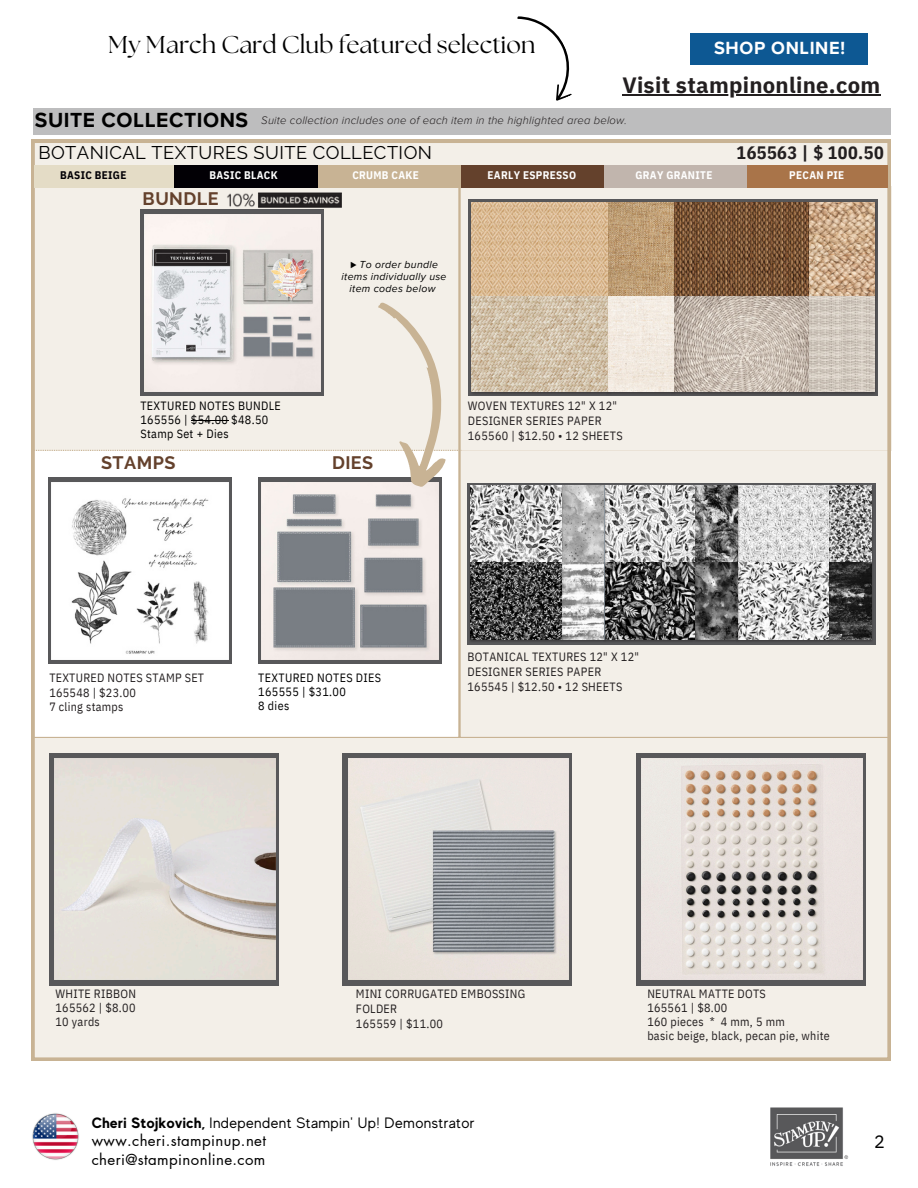
<style>
.page{position:relative;width:918px;height:1188px;background:#fff}
.page>*{position:absolute;margin:0;border:0;box-sizing:border-box;transform-origin:0 0}
.t1{font:24.3px "The Seasons";color:#000}
.t2{font:700 22.05px "IBM Plex Sans";letter-spacing:.015em;color:#231f20}
.t3{font:700 21px "Proxima Nova";letter-spacing:.025em;color:#000}
.t4{font:18.3px "Raleway";letter-spacing:.025em;color:#000}
.t5{font:700 18.15px "Proxima Nova";letter-spacing:.035em;color:#fff}
.t6{font:700 18px "Raleway";letter-spacing:.025em;color:#64412c}
.t7{font:700 18px "IBM Plex Sans Cond";letter-spacing:.025em;color:#231f20}
.t8{font:18px "IBM Plex Sans";color:#000}
.t9{font:15px "MADE Evolve Sans";letter-spacing:.025em;color:#000}
.t10{font:15px "Futura LT Pro";letter-spacing:.025em;color:#000}
.t11{font:12px/15px "IBM Plex Sans Cond";letter-spacing:.025em;color:#231f20}
.t12{font:12px "IBM Plex Sans Cond";letter-spacing:.03em;color:#000}
.t13{font:italic 300 11.25px "Proxima Nova";letter-spacing:.02em;color:#231f20}
.t14{font:700 10.95px "IBM Plex Sans Cond";letter-spacing:.03em;color:#fff}
.t15{font:700 10.95px "IBM Plex Sans Cond";letter-spacing:.03em;color:#020005}
.t16{font:italic 10.5px/12.3px "Proxima Nova";letter-spacing:.03em;color:#000;text-align:center}
.s1{font-weight:700}
</style>
<div class="page">
<div style="left:31px;top:140px;width:860px;height:921px;background:#f3efe8"></div>
<div style="left:33px;top:108px;width:858px;height:27px;background:#bdbdbe"></div>
<svg style="left:31px;top:186px;width:860px;height:264px;background:#ebe6df"></svg>
<svg style="left:31px;top:186px;width:428px;height:552px"></svg>
<svg style="left:48px;top:491px;width:184px;height:173px;fill:#58585a"></svg>
<img style="left:52px;top:491px;width:176px;height:168px">
<div style="left:258px;top:478px;width:184px;height:186px;background:linear-gradient(to right,#58585a,#58585a)"></div>
<img style="left:262px;top:491px;width:177px;height:168px">
<div style="left:140px;top:209px;width:184px;height:186px;background:#58585a"></div>
<img style="left:144px;top:215px;width:177px;height:81px">
<div style="left:35px;top:165px;width:140px;height:23px;background:#e4dcc6"></div>
<div style="left:175px;top:165px;width:143px;height:23px;background:#020005"></div>
<div style="left:318px;top:165px;width:143px;height:23px;background:#c8b394"></div>
<div style="left:461px;top:165px;width:144px;height:23px;background:#64412c"></div>
<div style="left:604px;top:165px;width:143px;height:23px;background:#c1b5ad"></div>
<div style="left:747px;top:165px;width:141px;height:23px;background:#a97449"></div>
<svg style="left:31px;top:296px;width:430px;height:195px"></svg>
<svg style="left:636px;top:753px;width:230px;height:232px;background:#6c6b6c"></svg>
<img style="left:641px;top:759px;width:221px;height:220px">
<div style="left:34px;top:143px;width:854px;height:22px;background:#f3efe8"></div>
<div style="left:342px;top:753px;width:230px;height:232px;background:#58585a"></div>
<img style="left:348px;top:759px;width:221px;height:220px">
<div style="left:690px;top:33px;width:177px;height:31px;background:#0d5893"></div>
<img style="left:32px;top:1113px;width:47px;height:47px">
<img style="left:770px;top:1107px;width:79px;height:59px">
<img style="left:225px;top:193px;width:116px;height:14px">
<svg style="left:49px;top:753px;width:230px;height:232px;background:#6a696a"></svg>
<img style="left:54px;top:759px;width:221px;height:220px">
<div style="left:468px;top:483px;width:408px;height:162px;background:#58585a"></div>
<img style="left:831px;top:485px;width:42px;height:78px">
<img style="left:831px;top:486px;width:40px;height:77px">
<img style="left:831px;top:563px;width:42px;height:79px">
<svg style="left:831px;top:563px;width:40px;height:77px;background:#353535"></svg>
<img style="left:740px;top:485px;width:91px;height:78px">
<svg style="left:740px;top:486px;width:88px;height:77px;background:#dadada"></svg>
<img style="left:697px;top:485px;width:43px;height:78px">
<svg style="left:697px;top:486px;width:41px;height:77px"></svg>
<img style="left:606px;top:485px;width:91px;height:78px">
<svg style="left:606px;top:486px;width:88px;height:77px;background:#bebebe"></svg>
<img style="left:563px;top:485px;width:43px;height:78px">
<svg style="left:563px;top:486px;width:41px;height:77px;background:#b6b6b6"></svg>
<img style="left:470px;top:485px;width:93px;height:78px">
<svg style="left:470px;top:486px;width:91px;height:77px;background:#b4b4b4"></svg>
<img style="left:740px;top:563px;width:91px;height:79px">
<svg style="left:740px;top:563px;width:88px;height:77px;background:#c4c4c4"></svg>
<img style="left:697px;top:563px;width:43px;height:79px">
<svg style="left:697px;top:563px;width:41px;height:77px"></svg>
<img style="left:606px;top:563px;width:91px;height:79px">
<svg style="left:606px;top:563px;width:88px;height:77px;background:#575757"></svg>
<img style="left:563px;top:563px;width:43px;height:79px">
<svg style="left:563px;top:563px;width:41px;height:77px;background:#c7c7c7"></svg>
<img style="left:470px;top:563px;width:93px;height:79px">
<svg style="left:470px;top:563px;width:91px;height:77px"></svg>
<img style="left:470px;top:200px;width:142px;height:95px">
<img style="left:812px;top:300px;width:65px;height:96px">
<img style="left:677px;top:391px;width:135px;height:5px">
<img style="left:611px;top:391px;width:66px;height:5px">
<img style="left:470px;top:295px;width:141px;height:101px">
<img style="left:808px;top:200px;width:69px;height:100px">
<img style="left:472px;top:202px;width:402px;height:189px">
<svg style="left:517px;top:16px;width:55px;height:85px"></svg>
<hr style="left:622px;top:95px;width:259px;height:1px;background:#231f20">
<p class="t1" style="left:108px;top:34px;width:428px">My March Card Club featured selection</p>
<p class="t5" style="left:714px;top:38px;width:132px">SHOP ONLINE!</p>
<p class="t2" style="left:622px;top:71px;width:259px">Visit stampinonline.com</p>
<p class="t3" style="left:35px;top:108px;width:215px">SUITE COLLECTIONS</p>
<h2 class="t13" style="left:261px;top:114px;width:367px">Suite collection includes one of each item in the highlighted area below.</h2>
<p class="t4" style="left:38px;top:141px;width:395px">BOTANICAL TEXTURES SUITE COLLECTION</p>
<p class="t7" style="left:737px;top:140px;width:149px">165563 | $ 100.50</p>
<p class="t15" style="left:60px;top:168px;width:68px">BASIC BEIGE</p>
<p class="t14" style="left:210px;top:168px;width:70px">BASIC BLACK</p>
<p class="t14" style="left:352px;top:168px;width:68px">CRUMB CAKE</p>
<p class="t14" style="left:488px;top:168px;width:90px">EARLY ESPRESSO</p>
<p class="t14" style="left:635px;top:168px;width:78px">GRAY GRANITE</p>
<p class="t14" style="left:789px;top:168px;width:56px">PECAN PIE</p>
<p class="t6" style="left:143px;top:188px;width:78px">BUNDLE</p>
<p class="t16" style="left:342px;top:258px;width:106px">⊲ To order bundle items individually use item codes below</p>
<h4 class="t12" style="left:140px;top:398px;width:142px">TEXTURED NOTES BUNDLE</h4>
<h1 class="t12" style="left:140px;top:412px;width:130px">165556 | $54.00 $48.50</h1>
<h3 class="t12" style="left:140px;top:426px;width:90px">Stamp Set + Dies</h3>
<p class="t6" style="left:101px;top:452px;width:76px">STAMPS</p>
<p class="t6" style="left:332px;top:452px;width:43px">DIES</p>
<p class="t11" style="left:468px;top:398px;width:151px">WOVEN TEXTURES 12" X 12"</p>
<p class="t11" style="left:468px;top:413px;width:135px">DESIGNER SERIES PAPER</p>
<h4 class="t11" style="left:468px;top:428px;width:156px">165560 | $12.50 • 12 SHEETS</h4>
<p class="t11" style="left:49px;top:670px;width:156px">TEXTURED NOTES STAMP SET</p>
<p class="t11" style="left:49px;top:685px;width:88px">165548 | $23.00</p>
<p class="t11" style="left:49px;top:699px;width:76px">7 cling stamps</p>
<p class="t12" style="left:258px;top:669px;width:124px">TEXTURED NOTES DIES</p>
<p class="t12" style="left:258px;top:683px;width:89px">165555 | $31.00</p>
<p class="t12" style="left:258px;top:697px;width:32px">8 dies</p>
<p class="t11" style="left:467px;top:649px;width:173px">BOTANICAL TEXTURES 12" X 12"</p>
<h5 class="t11" style="left:467px;top:664px;width:135px">DESIGNER SERIES PAPER</h5>
<h6 class="t11" style="left:467px;top:679px;width:156px">165545 | $12.50 • 12 SHEETS</h6>
<h4 class="t11" style="left:55px;top:986px;width:82px">WHITE RIBBON</h4>
<p class="t11" style="left:55px;top:1000px;width:82px">165562 | $8.00</p>
<p class="t11" style="left:55px;top:1014px;width:46px">10 yards</p>
<p class="t11" style="left:356px;top:986px;width:171px">MINI CORRUGATED EMBOSSING<br>FOLDER</p>
<p class="t11" style="left:356px;top:1016px;width:89px">165559 | $11.00</p>
<p class="t9" style="left:92px;top:1114px;width:384px"><span class="s1">Cheri Stojkovich,</span> Independent Stampin' Up! Demonstrator</p>
<p class="t10" style="left:92px;top:1134px;width:176px">www.cheri.stampinup.net</p>
<p class="t10" style="left:92px;top:1152px;width:175px">cheri@stampinonline.com</p>
<p class="t11" style="left:647px;top:986px;width:120px">NEUTRAL MATTE DOTS</p>
<p class="t11" style="left:647px;top:1000px;width:82px">165561 | $8.00</p>
<p class="t11" style="left:647px;top:1014px;width:139px">160 pieces * 4 mm, 5 mm</p>
<p class="t11" style="left:647px;top:1028px;width:184px">basic beige, black, pecan pie, white</p>
<h3 class="t8" style="left:874px;top:1130px;width:12px">2</h3>
</div>
